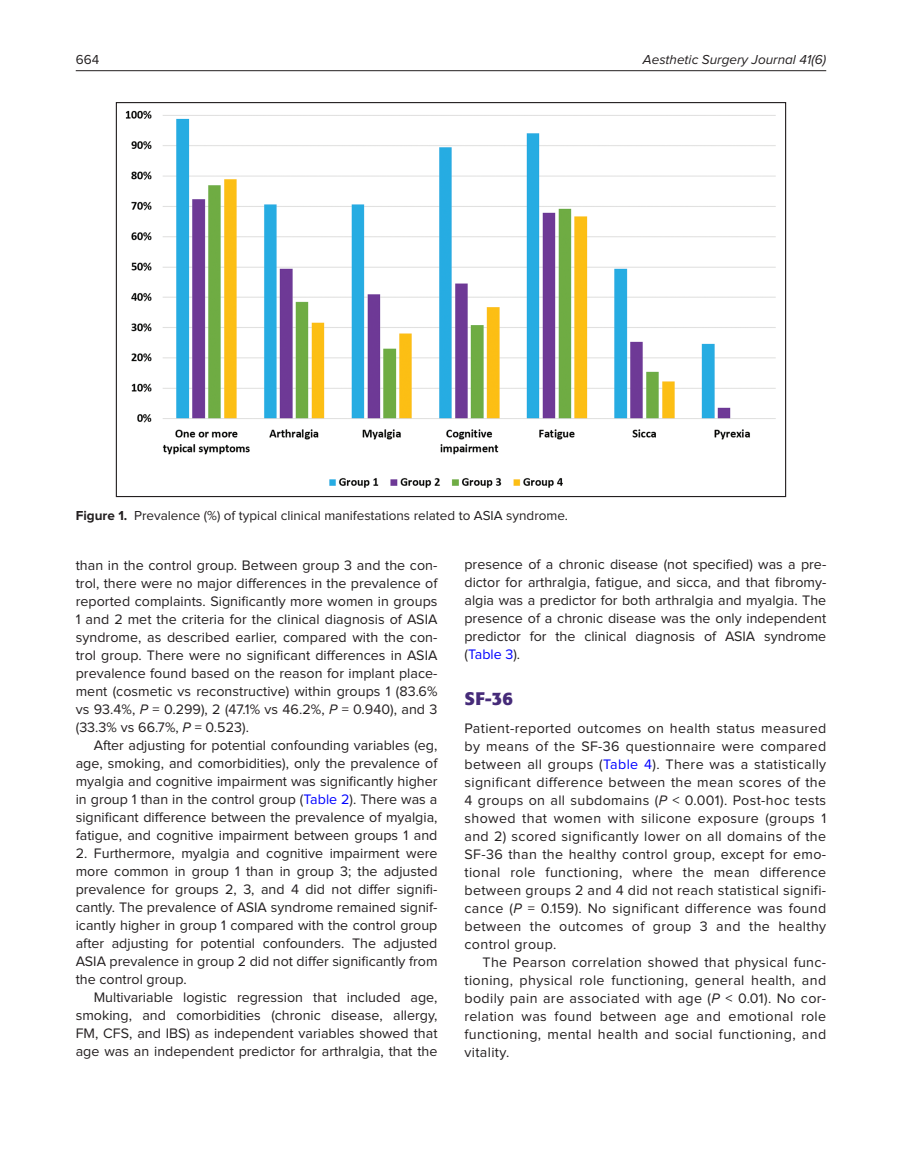
<style>
.page{position:relative;width:902px;height:1174px;background:#fff}
.page>*{position:absolute;margin:0;border:0;box-sizing:border-box;transform-origin:0 0}
.t1{font:700 18px "Formata";color:#462b79}
.t2{font:14.25px/18px "Proxima Nova";color:#231f20;text-align:justify}
.t3{font:13.5px "Proxima Nova";color:#231f20}
.t4{font:italic 13.5px "Proxima Nova";color:#231f20}
.s1{font-weight:700}
.s2{font-style:italic}
.s3{color:#00f}
</style>
<div class="page">
<img style="left:126px;top:110px;width:650px;height:378px">
<hr style="left:76px;top:70px;width:750px;height:1px;background:#231f20">
<p class="t3" style="left:76px;top:54px;width:25px">664</p>
<p class="t4" style="left:642px;top:54px;width:185px">Aesthetic Surgery Journal 41(6)</p>
<p class="t3" style="left:76px;top:509px;width:494px"><span class="s1">Figure 1.</span> Prevalence (%) of typical clinical manifestations related to ASIA syndrome.</p>
<p class="t2" style="left:76px;top:556px;width:363px">than in the control group. Between group 3 and the con&shy;trol, there were no major differences in the prevalence of reported complaints. Significantly more women in groups 1 and 2 met the criteria for the clinical diagnosis of ASIA syndrome, as described earlier, compared with the con&shy;trol group. There were no significant differences in ASIA prevalence found based on the reason for implant place&shy;ment (cosmetic vs reconstructive) within groups 1 (83.6% vs 93.4%, <span class="s2">P</span> = 0.299), 2 (47.1% vs 46.2%, <span class="s2">P</span> = 0.940), and 3 (33.3% vs 66.7%, <span class="s2">P</span> = 0.523).</p>
<p class="t2" style="left:76px;top:736px;width:363px;text-indent:18px">After adjusting for potential confounding variables (eg, age, smoking, and comorbidities), only the prevalence of myalgia and cognitive impairment was significantly higher in group 1 than in the control group (<span class="s3">Table 2</span>). There was a significant difference between the prevalence of myalgia, fatigue, and cognitive impairment between groups 1 and</p>
<p class="t2" style="left:76px;top:844px;width:363px">2. Furthermore, myalgia and cognitive impairment were more common in group 1 than in group 3; the adjusted prevalence for groups 2, 3, and 4 did not differ signifi&shy;cantly. The prevalence of ASIA syndrome remained signif&shy;icantly higher in group 1 compared with the control group after adjusting for potential confounders. The adjusted ASIA prevalence in group 2 did not differ significantly from the control group.</p>
<p class="t2" style="left:76px;top:988px;width:363px;text-indent:18px">Multivariable logistic regression that included age, smoking, and comorbidities (chronic disease, allergy, FM, CFS, and IBS) as independent variables showed that age was an independent predictor for arthralgia, that the</p>
<p class="t2" style="left:464px;top:556px;width:363px">presence of a chronic disease (not specified) was a pre&shy;dictor for arthralgia, fatigue, and sicca, and that fibromy&shy;algia was a predictor for both arthralgia and myalgia. The presence of a chronic disease was the only independent predictor for the clinical diagnosis of ASIA syndrome (<span class="s3">Table 3</span>).</p>
<p class="t1" style="left:464px;top:687px;width:50px">SF-36</p>
<p class="t2" style="left:464px;top:720px;width:363px">Patient-reported outcomes on health status measured by means of the SF-36 questionnaire were compared between all groups (<span class="s3">Table 4</span>). There was a statistically significant difference between the mean scores of the 4 groups on all subdomains (<span class="s2">P</span> &lt; 0.001). Post-hoc tests showed that women with silicone exposure (groups 1 and 2) scored significantly lower on all domains of the SF-36 than the healthy control group, except for emo&shy;tional role functioning, where the mean difference between groups 2 and 4 did not reach statistical signifi&shy;cance (<span class="s2">P</span> = 0.159). No significant difference was found between the outcomes of group 3 and the healthy control group.</p>
<p class="t2" style="left:464px;top:954px;width:363px;text-indent:18px">The Pearson correlation showed that physical func&shy;tioning, physical role functioning, general health, and bodily pain are associated with age (<span class="s2">P</span> &lt; 0.01). No cor&shy;relation was found between age and emotional role functioning, mental health and social functioning, and vitality.</p>
</div>
